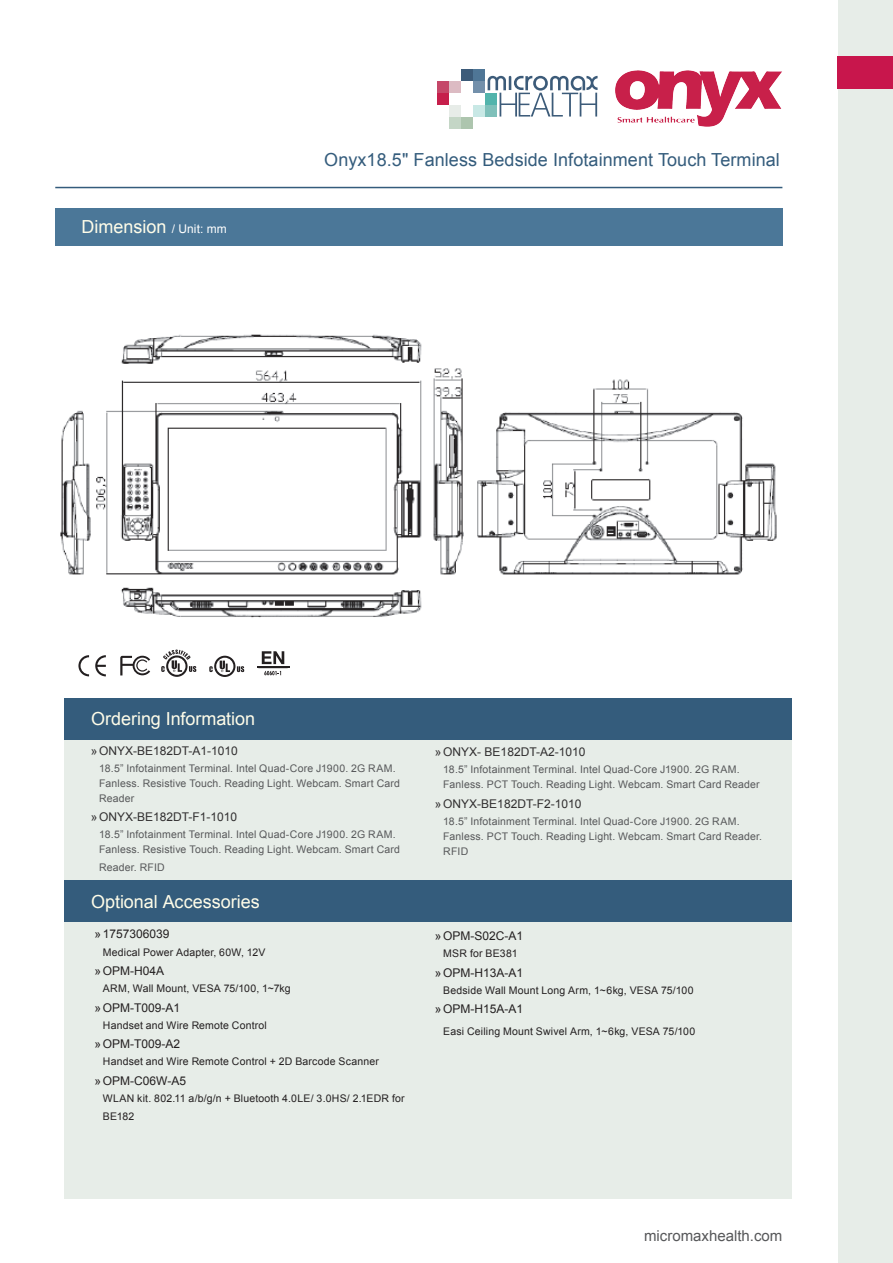
<style>
.page{position:relative;width:893px;height:1263px;background:#fff}
.page>*{position:absolute;margin:0;border:0;box-sizing:border-box;transform-origin:0 0}
._01_title{font:18px "Arial";color:#fffde9}
.次標題{font:18px "Arial";letter-spacing:.005em;color:#345c7c}
.t1{font:15px "Arial";color:#57585a}
._03_ordering_optiona{font:12px "Arial";color:#231f20}
._03_ordering_optiona-2{font:12px "Arial";color:#312f30}
.ordering_optional_co{font:10.5px/15px "Arial";letter-spacing:.015em;color:#57585a}
.ordering_optional_co-2{font:10.5px/18px "Arial";letter-spacing:.015em;color:#231f20}
.s1{font-size:12px;color:#fff}
</style>
<div class="page">
<div style="left:55px;top:208px;width:727px;height:37px;background:#4b7798"></div>
<hr style="left:55px;top:187px;width:727px;height:1px;background:#345c7c">
<div style="left:838px;top:0;width:55px;height:1263px;background:#e7ede8"></div>
<div style="left:838px;top:56px;width:55px;height:33px;background:#c8164c"></div>
<div style="left:473px;top:105px;width:12px;height:12px;background:#c8e8e5"></div>
<div style="left:485px;top:105px;width:12px;height:12px;background:#7fc0ba"></div>
<div style="left:485px;top:93px;width:12px;height:12px;background:#52b4ac"></div>
<div style="left:473px;top:81px;width:12px;height:12px;background:#7390ab"></div>
<div style="left:473px;top:69px;width:12px;height:12px;background:#4f7696"></div>
<div style="left:461px;top:69px;width:12px;height:12px;background:#3c5b79"></div>
<div style="left:449px;top:81px;width:12px;height:12px;background:#dcbbc3"></div>
<div style="left:437px;top:81px;width:12px;height:12px;background:#c54869"></div>
<div style="left:437px;top:93px;width:12px;height:12px;background:#c61f4b"></div>
<div style="left:449px;top:105px;width:12px;height:12px;background:#e7ece8"></div>
<div style="left:449px;top:117px;width:12px;height:11px;background:#c4d6c6"></div>
<div style="left:461px;top:117px;width:12px;height:11px;background:#adc5ae"></div>
<svg style="left:488px;top:76px;width:110px;height:41px"></svg>
<img style="left:615px;top:70px;width:167px;height:57px">
<div style="left:65px;top:719px;width:727px;height:479px;background:#e7ede8"></div>
<div style="left:65px;top:698px;width:727px;height:42px;background:#345c7c"></div>
<div style="left:65px;top:880px;width:727px;height:42px;background:#345c7c"></div>
<img style="left:60px;top:334px;width:717px;height:330px">
<svg style="left:78px;top:655px;width:11px;height:21px"></svg>
<svg style="left:95px;top:655px;width:11px;height:21px"></svg>
<svg style="left:120px;top:656px;width:30px;height:19px"></svg>
<svg style="left:161px;top:649px;width:35px;height:28px"></svg>
<svg style="left:264px;top:671px;width:17px;height:4px"></svg>
<svg style="left:262px;top:651px;width:22px;height:13px"></svg>
<hr style="left:257px;top:667px;width:32px;height:1px;background:#231f20">
<svg style="left:209px;top:656px;width:35px;height:21px"></svg>
<p class="_01_title" style="left:82px;top:215px;width:147px">Dimension <span class="s1">/ Unit: mm</span></p>
<p class="次標題" style="left:324px;top:148px;width:457px">Onyx18.5" Fanless Bedside Infotainment Touch Terminal</p>
<p class="_01_title" style="left:91px;top:707px;width:165px">Ordering Information</p>
<p class="_03_ordering_optiona-2" style="left:91px;top:743px;width:149px">»ONYX-BE182DT-A1-1010</p>
<p class="ordering_optional_co" style="left:99px;top:761px;width:302px">18.5” Infotainment Terminal. Intel Quad-Core J1900. 2G RAM.<br>Fanless. Resistive Touch. Reading Light. Webcam. Smart Card<br>Reader</p>
<p class="_03_ordering_optiona-2" style="left:91px;top:809px;width:148px">»ONYX-BE182DT-F1-1010</p>
<p class="ordering_optional_co" style="left:99px;top:827px;width:302px">18.5” Infotainment Terminal. Intel Quad-Core J1900. 2G RAM.<br>Fanless. Resistive Touch. Reading Light. Webcam. Smart Card</p>
<p class="ordering_optional_co" style="left:99px;top:860px;width:67px">Reader. RFID</p>
<p class="_01_title" style="left:91px;top:889px;width:170px">Optional Accessories</p>
<p class="_03_ordering_optiona" style="left:94px;top:926px;width:77px">» 1757306039</p>
<p class="ordering_optional_co-2" style="left:103px;top:943px;width:164px">Medical Power Adapter, 60W, 12V</p>
<p class="_03_ordering_optiona" style="left:94px;top:963px;width:71px">»OPM-H04A</p>
<p class="ordering_optional_co-2" style="left:103px;top:979px;width:189px">ARM, Wall Mount, VESA 75/100, 1~7kg</p>
<p class="_03_ordering_optiona" style="left:94px;top:999px;width:87px">»OPM-T009-A1</p>
<p class="ordering_optional_co-2" style="left:103px;top:1016px;width:165px">Handset and Wire Remote Control</p>
<p class="_03_ordering_optiona" style="left:94px;top:1036px;width:87px">»OPM-T009-A2</p>
<p class="ordering_optional_co-2" style="left:103px;top:1053px;width:277px">Handset and Wire Remote Control + 2D Barcode Scanner</p>
<p class="_03_ordering_optiona" style="left:94px;top:1073px;width:93px">»OPM-C06W-A5</p>
<p class="ordering_optional_co-2" style="left:103px;top:1089px;width:303px">WLAN kit. 802.11 a/b/g/n + Bluetooth 4.0LE/ 3.0HS/ 2.1EDR for<br>BE182</p>
<p class="_03_ordering_optiona-2" style="left:435px;top:744px;width:152px">»ONYX- BE182DT-A2-1010</p>
<p class="ordering_optional_co" style="left:443px;top:762px;width:318px">18.5” Infotainment Terminal. Intel Quad-Core J1900. 2G RAM.<br>Fanless. PCT Touch. Reading Light. Webcam. Smart Card Reader</p>
<p class="_03_ordering_optiona-2" style="left:435px;top:796px;width:148px">»ONYX-BE182DT-F2-1010</p>
<p class="ordering_optional_co" style="left:443px;top:814px;width:320px">18.5” Infotainment Terminal. Intel Quad-Core J1900. 2G RAM.<br>Fanless. PCT Touch. Reading Light. Webcam. Smart Card Reader.<br>RFID</p>
<p class="_03_ordering_optiona" style="left:435px;top:928px;width:90px">»OPM-S02C-A1</p>
<p class="ordering_optional_co-2" style="left:443px;top:944px;width:76px">MSR for BE381</p>
<p class="_03_ordering_optiona" style="left:435px;top:964px;width:90px">»OPM-H13A-A1</p>
<p class="ordering_optional_co-2" style="left:443px;top:981px;width:252px">Bedside Wall Mount Long Arm, 1~6kg, VESA 75/100</p>
<p class="_03_ordering_optiona" style="left:435px;top:1001px;width:90px">»OPM-H15A-A1</p>
<p class="ordering_optional_co-2" style="left:443px;top:1022px;width:253px">Easi Ceiling Mount Swivel Arm, 1~6kg, VESA 75/100</p>
<p class="t1" style="left:644px;top:1226px;width:140px">micromaxhealth.com</p>
</div>
